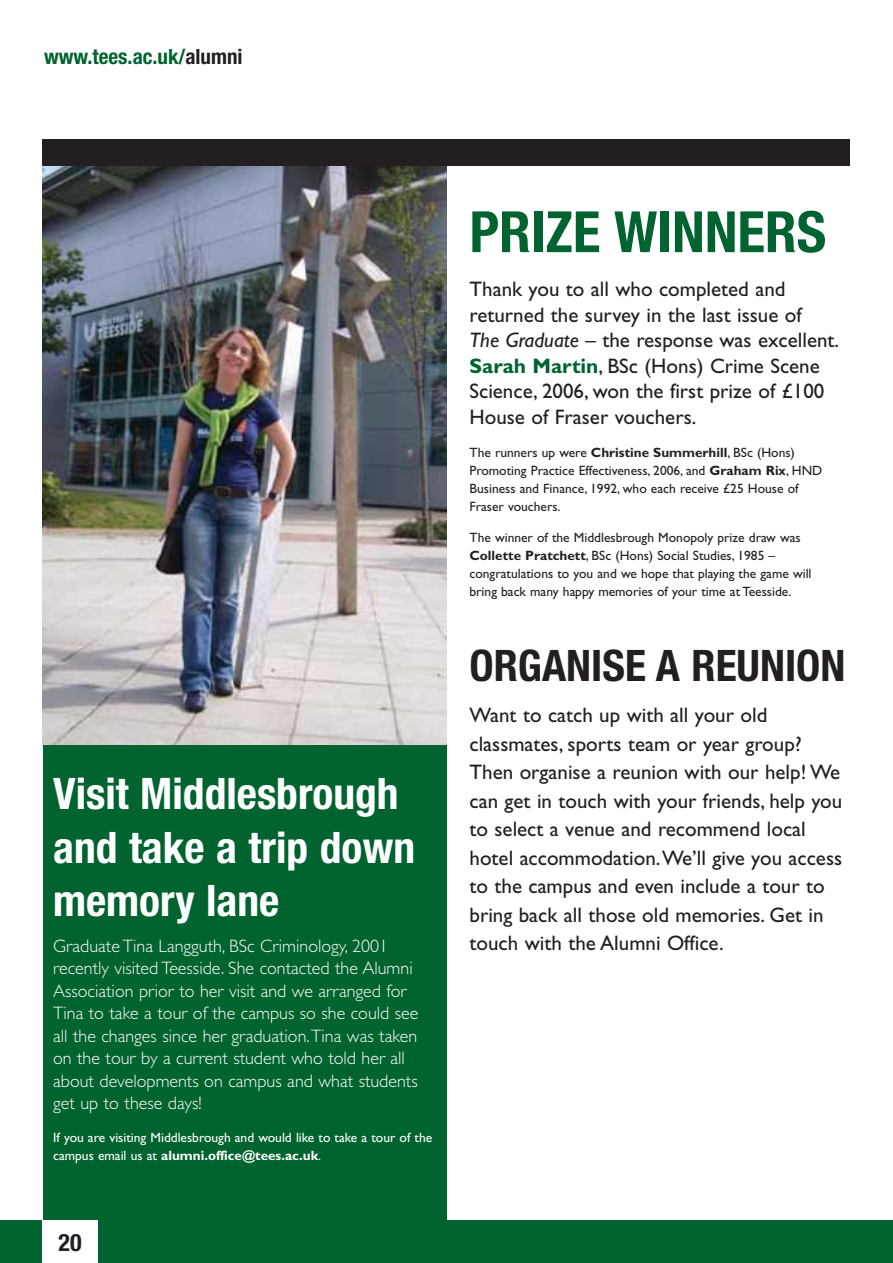
<style>
.page{position:relative;width:893px;height:1263px;background:#fff}
.page>*{position:absolute;margin:0;border:0;box-sizing:border-box;transform-origin:0 0}
.t1{font:700 condensed 57px "Helvetica Neue";color:#006330}
.t2{font:700 condensed 43.5px/53.1px "Helvetica Neue";color:#fff}
.t3{font:700 condensed 43.5px "Helvetica Neue";color:#231f20}
.t4{font:700 condensed 24px "Helvetica Neue";color:#231f20}
.t5{font:21px/28.5px "Gill Sans";color:#231f20}
.t6{font:700 condensed 21px "Helvetica Neue";color:#006330}
.t7{font:300 18px/22.5px "Gill Sans";color:#fff}
.t8{font:13.5px/18px "Gill Sans";color:#231f20}
.t9{font:13.5px/18px "Gill Sans";color:#fff}
.s1{color:#231f20}
.s2{font-weight:700}
.s3{font-style:italic}
.s4{font-weight:700;color:#006330}
</style>
<div class="page">
<img style="left:43px;top:166px;width:403px;height:580px">
<div style="left:43px;top:746px;width:403px;height:481px;background:#006330"></div>
<div style="left:0;top:1220px;width:893px;height:43px;background:#006330"></div>
<div style="left:43px;top:1220px;width:55px;height:43px;background:#fff"></div>
<div style="left:43px;top:139px;width:807px;height:27px;background:#231f20"></div>
<p class="t6" style="left:44px;top:49px;width:200px">www.tees.ac.uk/<span class="s1">alumni</span></p>
<h2 class="t2" style="left:53px;top:771px;width:363px">Visit Middlesbrough and take a trip down memory lane</h2>
<p class="t7" style="left:53px;top:936px;width:367px">Graduate Tina Langguth, BSc Criminology, 2001 recently visited Teesside. She contacted the Alumni Association prior to her visit and we arranged for Tina to take a tour of the campus so she could see all the changes since her graduation. Tina was taken on the tour by a current student who told her all about developments on campus and what students get up to these days!</p>
<p class="t9" style="left:53px;top:1129px;width:381px">If you are visiting Middlesbrough and would like to take a tour of the campus email us at <span class="s2">alumni.office@tees.ac.uk</span>.</p>
<p class="t4" style="left:59px;top:1233px;width:25px">20</p>
<h1 class="t1" style="left:469px;top:211px;width:358px">PRIZE WINNERS</h1>
<p class="t5" style="left:469px;top:279px;width:371px;line-height:25.5px">Thank you to all who completed and returned the survey in the last issue of<br><span class="s3">The Graduate</span> – the response was excellent.<br><span class="s4">Sarah Martin</span>, BSc (Hons) Crime Scene Science, 2006, won the first prize of £100<br>House of Fraser vouchers.</p>
<p class="t8" style="left:469px;top:445px;width:354px">The runners up were <span class="s2">Christine Summerhill</span>, BSc (Hons)<br>Promoting Practice Effectiveness, 2006, and <span class="s2">Graham Rix</span>, HND Business and Finance, 1992, who each receive £25 House of Fraser vouchers.</p>
<p class="t8" style="left:469px;top:530px;width:344px">The winner of the Middlesbrough Monopoly prize draw was <span class="s2">Collette Pratchett</span>, BSc (Hons) Social Studies, 1985 – congratulations to you and we hope that playing the game will bring back many happy memories of your time at Teesside.</p>
<h2 class="t3" style="left:469px;top:650px;width:377px">ORGANISE A REUNION</h2>
<p class="t5" style="left:469px;top:703px;width:374px">Want to catch up with all your old classmates, sports team or year group?<br>Then organise a reunion with our help! We can get in touch with your friends, help you to select a venue and recommend local hotel accommodation. We’ll give you access to the campus and even include a tour to bring back all those old memories. Get in touch with the Alumni Office.</p>
</div>
